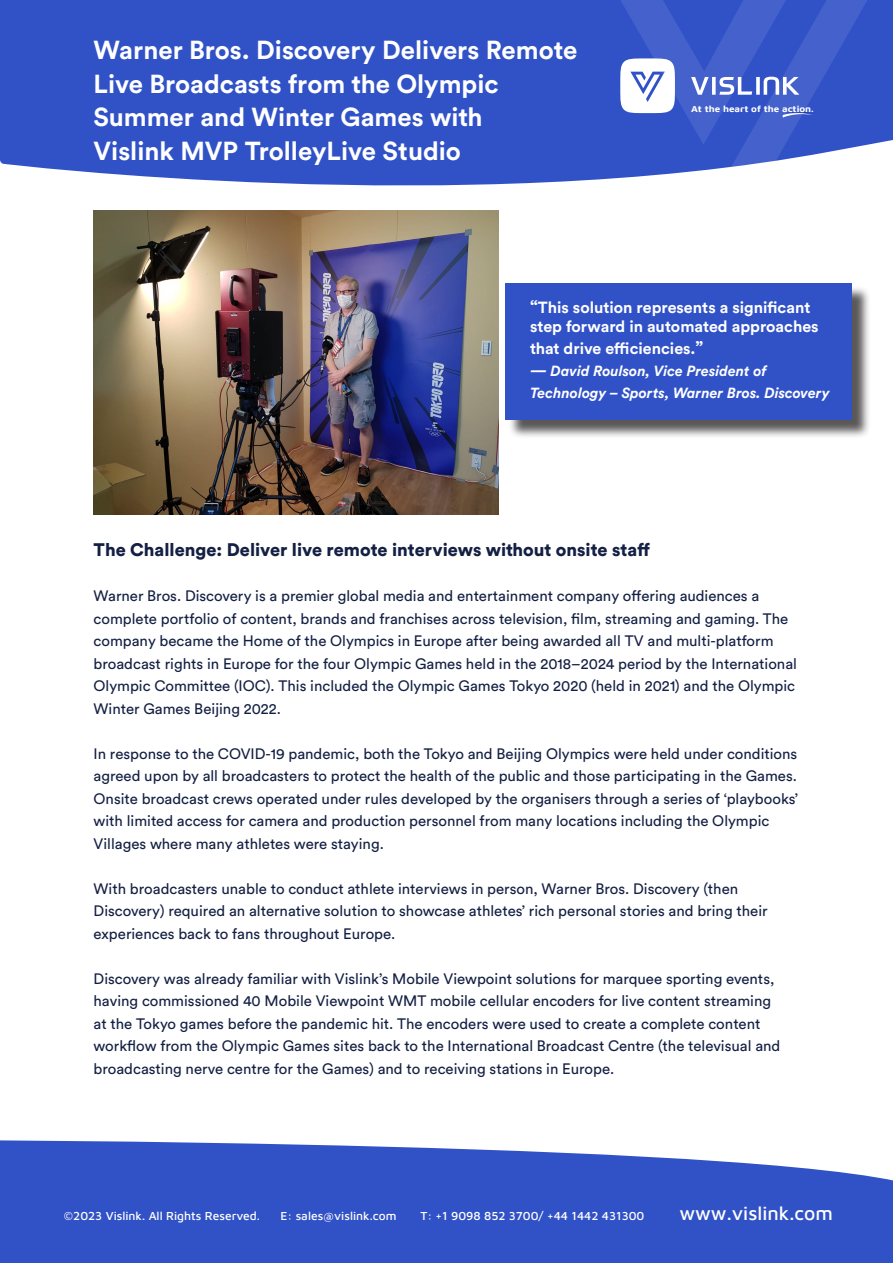
<style>
.page{position:relative;width:893px;height:1263px;background:#fff}
.page>*{position:absolute;margin:0;border:0;box-sizing:border-box;transform-origin:0 0}
.Header_1{font:700 25.8px/33.5px "Circular Std";color:#fff}
.t1{font:500 19.5px "Maven Pro";color:#fff}
.Event_header{font:900 18px "Circular Std";color:#142043}
.Header_1-2{font:700 16.05px/19.2px "Circular Std";color:#fff}
.Event_header-2{font:15px/22.5px "Circular Std";color:#142043}
.Header_1-3{font:italic 700 14.55px/21.9px "Circular Std";color:#fff}
.t2{font:500 12px "Maven Pro";color:#fff}
.t3{font:700 9px "Maven Pro";color:#fff;scale:1.09 1}
.s1{font-size:18.15px}
.s2{font-size:16.05px}
</style>
<div class="page">
<svg style="left:0;top:1140px;width:893px;height:123px;background:#4462cc"></svg>
<svg style="left:0;top:0;width:893px;height:220px;fill:#3152c7"></svg>
<div style="left:508px;top:285px;width:362px;height:154px;background:#231f20;opacity:.75"></div>
<div style="left:505px;top:283px;width:347px;height:137px;background:#3152c7"></div>
<img style="left:94px;top:211px;width:404px;height:303px">
<svg style="left:609px;top:0;width:270px;height:220px"></svg>
<p class="Header_1" style="left:94px;top:33px;width:485px">Warner Bros. Discovery Delivers Remote<br>Live Broadcasts from the Olympic<br>Summer and Winter Games with</p>
<p class="Header_1" style="left:94px;top:133px;width:369px">Vislink MVP TrolleyLive Studio</p>
<p class="t3" style="left:691px;top:102px;width:114px">At the heart of the action.</p>
<p class="Header_1-2" style="left:530px;top:297px;width:290px"><span class="s1">“</span>This solution represents a significant step forward in automated approaches</p>
<p class="Header_1-2" style="left:530px;top:338px;width:175px">that drive efficiencies.<span class="s1">”</span></p>
<p class="Header_1-3" style="left:530px;top:359px;width:301px"><span class="s2">—</span> David Roulson, Vice President of<br>Technology – Sports, Warner Bros. Discovery</p>
<p class="Event_header" style="left:94px;top:538px;width:558px">The Challenge: Deliver live remote interviews without onsite staff</p>
<p class="Event_header-2" style="left:94px;top:584px;width:705px">Warner Bros. Discovery is a premier global media and entertainment company offering audiences a complete portfolio of content, brands and franchises across television, film, streaming and gaming. The company became the Home of the Olympics in Europe after being awarded all TV and multi-platform broadcast rights in Europe for the four Olympic Games held in the 2018–2024 period by the International Olympic Committee (IOC). This included the Olympic Games Tokyo 2020 (held in 2021) and the Olympic Winter Games Beijing 2022.</p>
<p class="Event_header-2" style="left:94px;top:742px;width:706px">In response to the COVID-19 pandemic, both the Tokyo and Beijing Olympics were held under conditions agreed upon by all broadcasters to protect the health of the public and those participating in the Games.<br>Onsite broadcast crews operated under rules developed by the organisers through a series of ‘playbooks’ with limited access for camera and production personnel from many locations including the Olympic Villages where many athletes were staying.</p>
<p class="Event_header-2" style="left:94px;top:877px;width:676px">With broadcasters unable to conduct athlete interviews in person, Warner Bros. Discovery (then<br>Discovery) required an alternative solution to showcase athletes’ rich personal stories and bring their experiences back to fans throughout Europe.</p>
<p class="Event_header-2" style="left:94px;top:967px;width:688px">Discovery was already familiar with Vislink’s Mobile Viewpoint solutions for marquee sporting events, having commissioned 40 Mobile Viewpoint WMT mobile cellular encoders for live content streaming at the Tokyo games before the pandemic hit. The encoders were used to create a complete content workflow from the Olympic Games sites back to the International Broadcast Centre (the televisual and broadcasting nerve centre for the Games) and to receiving stations in Europe.</p>
<p class="t2" style="left:64px;top:1208px;width:198px">©2023 Vislink. All Rights Reserved.</p>
<p class="t2" style="left:280px;top:1208px;width:118px">E: sales@vislink.com</p>
<p class="t2" style="left:420px;top:1208px;width:226px">T: +1 9098 852 3700/ +44 1442 431300</p>
<h2 class="t1" style="left:679px;top:1200px;width:155px">www.vislink.com</h2>
</div>
